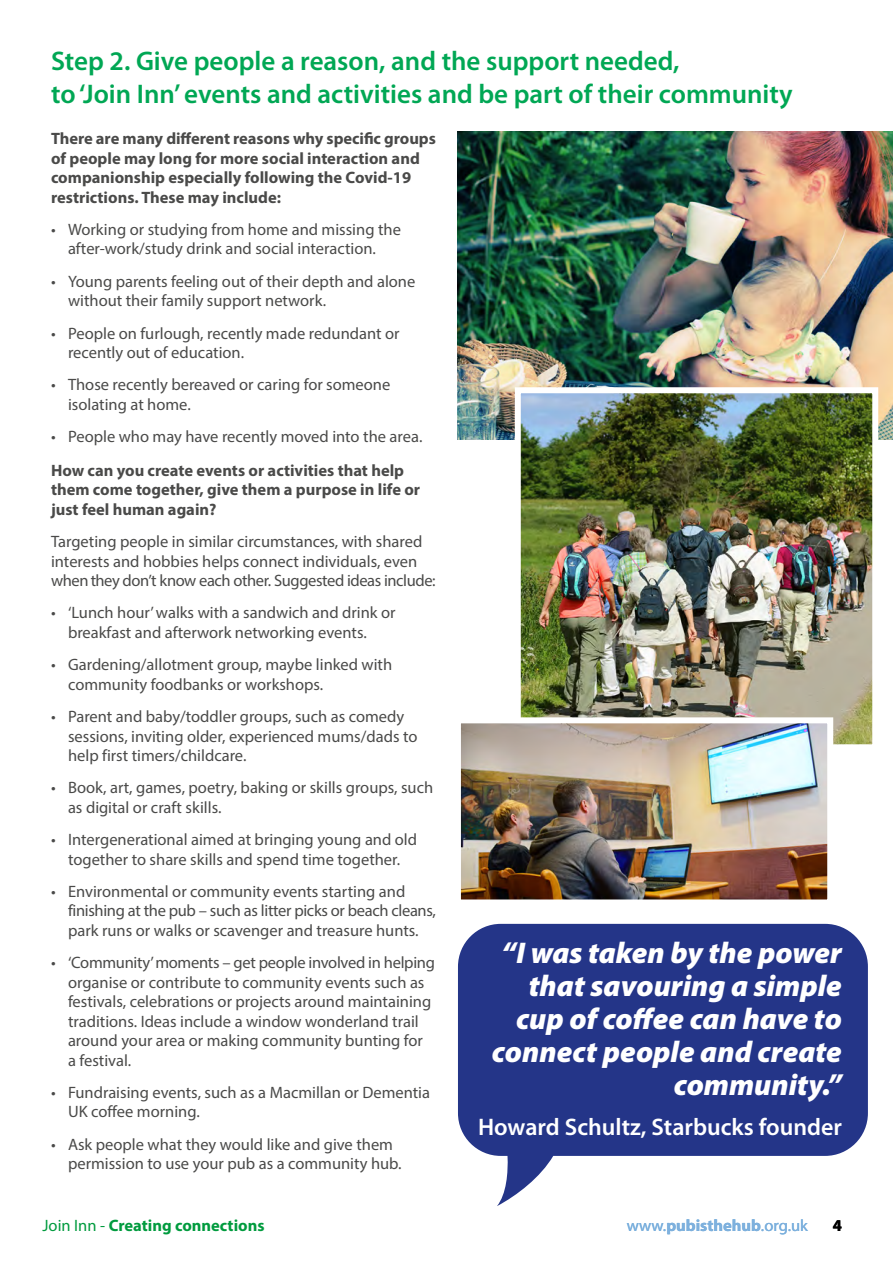
<style>
.page{position:relative;width:893px;height:1263px;background:#fff}
.page>*{position:absolute;margin:0;border:0;box-sizing:border-box;transform-origin:0 0}
.t1{font:italic 900 30px/33px "Myriad Pro";color:#fff;text-align:right}
.t2{font:600 27px/33px "Myriad Pro";color:#00a754}
.t3{font:600 24px "Myriad Pro";color:#fff}
.t4{font:16.5px/19.5px "Myriad Pro";color:#4a4a49}
.t5{font:700 16.5px/19.5px "Myriad Pro";color:#4a4a49}
.t6{font:700 16.5px "Myriad Pro";color:#009b3e}
.t7{font:16.5px "Myriad Pro";color:#61a4d7}
.t8{font:700 16.5px "Myriad Pro";color:#000}
.s1{font-weight:400}
.s2{font-weight:700}
</style>
<div class="page">
<img style="left:457px;top:132px;width:436px;height:307px">
<img style="left:522px;top:394px;width:349px;height:349px">
<div style="left:515px;top:387px;width:363px;height:363px;border:6px solid #fff"></div>
<img style="left:462px;top:724px;width:364px;height:174px">
<div style="left:455px;top:717px;width:378px;height:188px;border:6px solid #fff"></div>
<svg style="left:458px;top:924px;width:410px;height:282px;fill:#243588"></svg>
<h2 class="t2" style="left:51px;top:45px;width:743px">Step 2. Give people a reason, and the support needed,<br>to ‘Join Inn’ events and activities and be part of their community</h2>
<p class="t5" style="left:51px;top:128px;width:386px">There are many different reasons why specific groups of people may long for more social interaction and companionship especially following the Covid-19 restrictions. These may include:</p>
<p class="t4" style="left:51px;top:219px;width:351px;text-align:center">• Working or studying from home and missing the after-work/study drink and social interaction.</p>
<p class="t4" style="left:68px;top:271px;width:349px;text-indent:-17px">• Young parents feeling out of their depth and alone without their family support network.</p>
<p class="t4" style="left:68px;top:323px;width:333px;text-indent:-17px">• People on furlough, recently made redundant or recently out of education.</p>
<p class="t4" style="left:68px;top:375px;width:324px;text-indent:-17px">• Those recently bereaved or caring for someone isolating at home.</p>
<p class="t4" style="left:51px;top:426px;width:373px">• People who may have recently moved into the area.</p>
<p class="t5" style="left:51px;top:460px;width:371px">How can you create events or activities that help them come together, give them a purpose in life or just feel human again?</p>
<p class="t4" style="left:51px;top:532px;width:386px">Targeting people in similar circumstances, with shared interests and hobbies helps connect individuals, even when they don’t know each other. Suggested ideas include:</p>
<p class="t4" style="left:68px;top:603px;width:329px;text-indent:-17px">• ‘Lunch hour’ walks with a sandwich and drink or breakfast and afterwork networking events.</p>
<p class="t4" style="left:68px;top:655px;width:326px;text-indent:-17px">• Gardening/allotment group, maybe linked with community foodbanks or workshops.</p>
<p class="t4" style="left:68px;top:706px;width:351px;text-indent:-17px">• Parent and baby/toddler groups, such as comedy sessions, inviting older, experienced mums/dads to help first timers/childcare.</p>
<p class="t4" style="left:68px;top:778px;width:367px;text-indent:-17px">• Book, art, games, poetry, baking or skills groups, such as digital or craft skills.</p>
<p class="t4" style="left:51px;top:829px;width:368px;text-align:center">• Intergenerational aimed at bringing young and old together to share skills and spend time together.</p>
<p class="t4" style="left:68px;top:881px;width:369px;text-indent:-17px">• Environmental or community events starting and finishing at the pub – such as litter picks or beach cleans, park runs or walks or scavenger and treasure hunts.</p>
<p class="t4" style="left:68px;top:952px;width:368px;text-indent:-17px">• ‘Community’ moments – get people involved in helping organise or contribute to community events such as festivals, celebrations or projects around maintaining traditions. Ideas include a window wonderland trail around your area or making community bunting for a festival.</p>
<p class="t4" style="left:68px;top:1082px;width:364px;text-indent:-17px">• Fundraising events, such as a Macmillan or Dementia<br>UK coffee morning.</p>
<p class="t4" style="left:68px;top:1134px;width:335px;text-indent:-17px">• Ask people what they would like and give them permission to use your pub as a community hub.</p>
<h1 class="t1" style="left:492px;top:937px;width:351px">“I was taken by the power that savouring a simple cup of coffee can have to connect people and create community.”</h1>
<h3 class="t3" style="left:478px;top:1114px;width:365px">Howard Schultz, Starbucks founder</h3>
<p class="t6" style="left:43px;top:1214px;width:224px"><span class="s1">Join Inn -</span> Creating connections</p>
<p class="t7" style="left:627px;top:1215px;width:183px">www.<span class="s2">pubisthehub</span>.org.uk</p>
<p class="t8" style="left:833px;top:1214px;width:11px">4</p>
</div>
